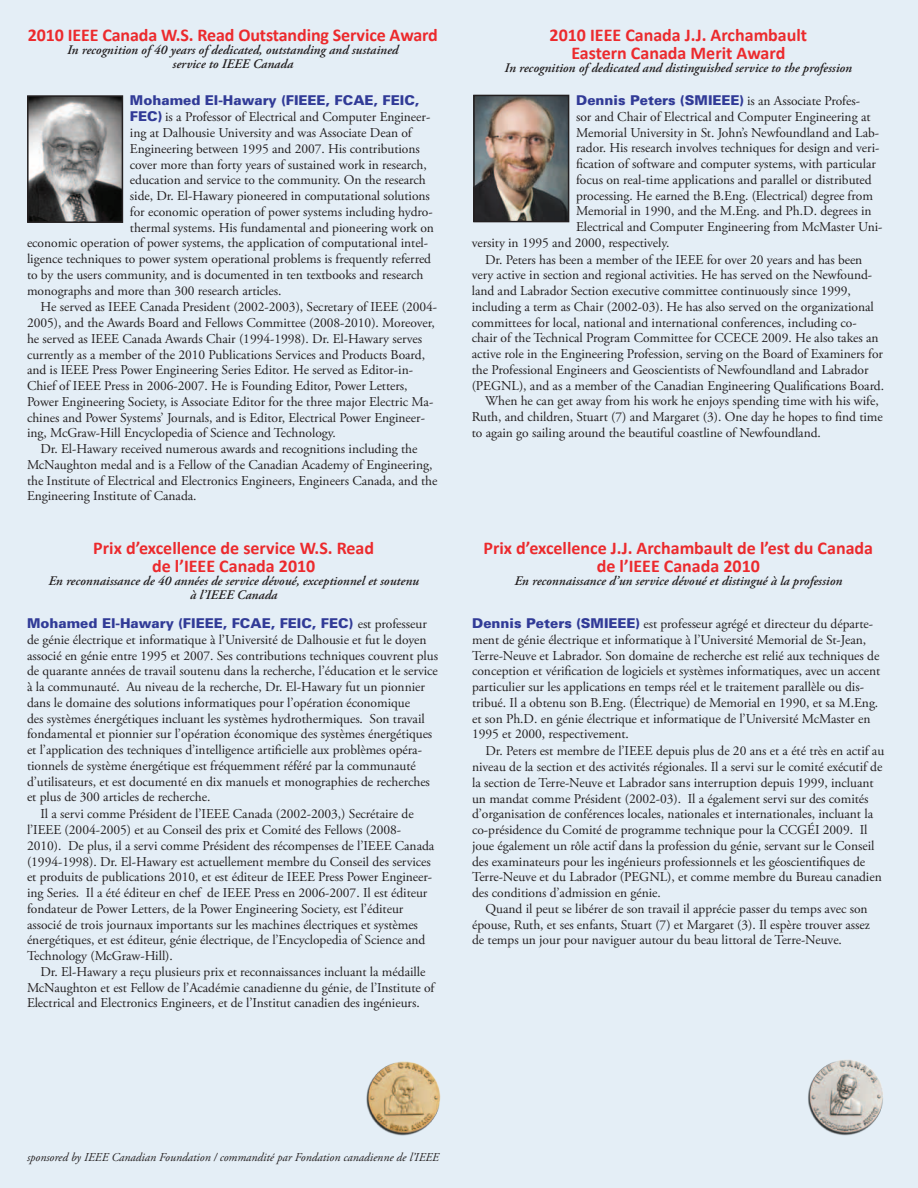
<style>
.page{position:relative;width:918px;height:1188px;background:#e4eef6}
.page>*{position:absolute;margin:0;border:0;box-sizing:border-box;transform-origin:0 0}
.Headers_a_la_pg_3_RE{font:700 18px/18px "Calibri";color:#ec2a2d;text-align:center}
.Body_Copy_for_info_a{font:13.5px/15.8px "Adobe Garamond Pro";letter-spacing:-.005em;color:#231f20}
.Body_Copy-recipients{font:13.5px/15.8px "Adobe Garamond Pro";letter-spacing:-.005em;color:#231f20}
.Body_Copy-recipients-2{font:900 13.5px "Univers";color:#313b97}
.Header_Text_for_Meda{font:italic 600 13.2px/13.5px "Adobe Garamond Pro";color:#231f20;text-align:center}
.Body_text_bold__ital{font:italic 12px "Adobe Garamond Pro";color:#231f20}
.s1{font-family:"Univers";font-weight:900;color:#313b97}
.s2{font-family:"Adobe Garamond Pro";font-weight:400;color:#231f20}
</style>
<div class="page">
<img style="left:30px;top:98px;width:90px;height:122px">
<div style="left:27px;top:95px;width:96px;height:128px;border:2px solid #231f20"></div>
<img style="left:366px;top:1061px;width:75px;height:75px">
<img style="left:476px;top:98px;width:90px;height:121px">
<div style="left:473px;top:95px;width:96px;height:127px;border:2px solid #231f20"></div>
<img style="left:808px;top:1060px;width:75px;height:76px">
<p class="Headers_a_la_pg_3_RE" style="left:28px;top:25px;width:412px">2010 IEEE Canada W.S. Read Outstanding Service Award</p>
<p class="Header_Text_for_Meda" style="left:67px;top:44px;width:333px">In recognition of 40 years of dedicated, outstanding and sustained service to IEEE Canada</p>
<p class="Body_Copy-recipients-2" style="left:130px;top:92px;width:291px">Mohamed El-Hawary (FIEEE, FCAE, FEIC,</p>
<p class="Body_Copy-recipients" style="left:130px;top:110px;width:302px"><span class="s1">FEC)</span> is a Professor of Electrical and Computer Engineer-</p>
<p class="Body_Copy-recipients" style="left:130px;top:125px;width:283px">ing at Dalhousie University and was Associate Dean of</p>
<p class="Body_Copy-recipients" style="left:130px;top:141px;width:291px">Engineering between 1995 and 2007. His contributions</p>
<p class="Body_Copy-recipients" style="left:130px;top:157px;width:298px">cover more than forty years of sustained work in research,</p>
<p class="Body_Copy-recipients" style="left:130px;top:173px;width:297px">education and service to the community. On the research</p>
<p class="Body_Copy-recipients" style="left:130px;top:188px;width:302px">side, Dr. El-Hawary pioneered in computational solutions</p>
<p class="Body_Copy-recipients" style="left:130px;top:204px;width:304px">for economic operation of power systems including hydro-</p>
<p class="Body_Copy-recipients" style="left:130px;top:220px;width:306px">thermal systems. His fundamental and pioneering work on</p>
<p class="Body_Copy-recipients" style="left:27px;top:236px;width:403px">economic operation of power systems, the application of computational intel-</p>
<p class="Body_Copy-recipients" style="left:27px;top:251px;width:406px">ligence techniques to power system operational problems is frequently referred</p>
<p class="Body_Copy-recipients" style="left:27px;top:267px;width:398px">to by the users community, and is documented in ten textbooks and research</p>
<p class="Body_Copy-recipients" style="left:27px;top:283px;width:256px">monographs and more than 300 research articles.</p>
<p class="Body_Copy_for_info_a" style="left:27px;top:300px;width:412px;text-indent:14px">He served as IEEE Canada President (2002-2003), Secretary of IEEE (2004- 2005), and the Awards Board and Fellows Committee (2008-2010). Moreover, he served as IEEE Canada Awards Chair (1994-1998). Dr. El-Hawary serves currently as a member of the 2010 Publications Services and Products Board, and is IEEE Press Power Engineering Series Editor. He served as Editor-in-Chief of IEEE Press in 2006-2007. He is Founding Editor, Power Letters, Power Engineering Society, is Associate Editor for the three major Electric Ma&shy;chines and Power Systems’ Journals, and is Editor, Electrical Power Engineer&shy;ing, McGraw-Hill Encyclopedia of Science and Technology.</p>
<p class="Body_Copy_for_info_a" style="left:27px;top:441px;width:412px;text-indent:14px">Dr. El-Hawary received numerous awards and recognitions including the McNaughton medal and is a Fellow of the Canadian Academy of Engineering, the Institute of Electrical and Electronics Engineers, Engineers Canada, and the Engineering Institute of Canada.</p>
<p class="Headers_a_la_pg_3_RE" style="left:93px;top:538px;width:282px">Prix d’excellence de service W.S. Read</p>
<p class="Headers_a_la_pg_3_RE" style="left:152px;top:556px;width:165px">de l’IEEE Canada 2010</p>
<p class="Header_Text_for_Meda" style="left:48px;top:575px;width:372px">En reconnaissance de 40 années de service dévoué, exceptionnel et soutenu à l’IEEE Canada</p>
<p class="Body_Copy-recipients" style="left:27px;top:617px;width:413px"><span class="s1">Mohamed El-Hawary (FIEEE, FCAE, FEIC, FEC)</span> est professeur de génie électrique et informatique à l’Université de Dalhousie et fut le doyen associé en génie entre 1995 et 2007. Ses contributions techniques couvrent plus de quarante années de travail soutenu dans la recherche, l’éducation et le service à la communauté. Au niveau de la recherche, Dr. El-Hawary fut un pionnier dans le domaine des solutions informatiques pour l’opération économique<br>des systèmes énergétiques incluant les systèmes hydrothermiques. Son travail fondamental et pionnier sur l’opération économique des systèmes énergétiques et l’application des techniques d’intelligence artificielle aux problèmes opéra&shy;tionnels de système énergétique est fréquemment référé par la communauté d’utilisateurs, et est documenté en dix manuels et monographies de recherches et plus de 300 articles de recherche.</p>
<p class="Body_Copy_for_info_a" style="left:27px;top:807px;width:409px;text-indent:14px">Il a servi comme Président de l’IEEE Canada (2002-2003,) Secrétaire de l’IEEE (2004-2005) et au Conseil des prix et Comité des Fellows (2008- 2010). De plus, il a servi comme Président des récompenses de l’IEEE Canada (1994-1998). Dr. El-Hawary est actuellement membre du Conseil des services et produits de publications 2010, et est éditeur de IEEE Press Power Engineer&shy;ing Series. Il a été éditeur en chef de IEEE Press en 2006-2007. Il est éditeur fondateur de Power Letters, de la Power Engineering Society, est l’éditeur associé de trois journaux importants sur les machines électriques et systèmes énergétiques, et est éditeur, génie électrique, de l’Encyclopedia of Science and Technology (McGraw-Hill).</p>
<p class="Body_Copy_for_info_a" style="left:27px;top:964px;width:409px;text-indent:14px">Dr. El-Hawary a reçu plusieurs prix et reconnaissances incluant la médaille<br>McNaughton et est Fellow de l’Académie canadienne du génie, de l’Institute of<br>Electrical and Electronics Engineers, et de l’Institut canadien des ingénieurs.</p>
<p class="Headers_a_la_pg_3_RE" style="left:550px;top:25px;width:259px">2010 IEEE Canada J.J. Archambault<br>Eastern Canada Merit Award</p>
<p class="Header_Text_for_Meda" style="left:505px;top:62px;width:349px">In recognition of dedicated and distinguished service to the profession</p>
<p class="Body_Copy-recipients-2" style="left:576px;top:92px;width:286px">Dennis Peters (SMIEEE) <span class="s2">is an Associate Profes-</span></p>
<p class="Body_Copy-recipients" style="left:576px;top:109px;width:296px">sor and Chair of Electrical and Computer Engineering at</p>
<p class="Body_Copy-recipients" style="left:576px;top:125px;width:305px">Memorial University in St. John’s Newfoundland and Lab-</p>
<p class="Body_Copy-recipients" style="left:576px;top:141px;width:305px">rador. His research involves techniques for design and veri-</p>
<p class="Body_Copy-recipients" style="left:576px;top:156px;width:301px">fication of software and computer systems, with particular</p>
<p class="Body_Copy-recipients" style="left:576px;top:172px;width:297px">focus on real-time applications and parallel or distributed</p>
<p class="Body_Copy-recipients" style="left:576px;top:188px;width:298px">processing. He earned the B.Eng. (Electrical) degree from</p>
<p class="Body_Copy-recipients" style="left:576px;top:204px;width:297px">Memorial in 1990, and the M.Eng. and Ph.D. degrees in</p>
<p class="Body_Copy-recipients" style="left:576px;top:219px;width:308px">Electrical and Computer Engineering from McMaster Uni-</p>
<p class="Body_Copy-recipients" style="left:472px;top:235px;width:199px">versity in 1995 and 2000, respectively.</p>
<p class="Body_Copy_for_info_a" style="left:472px;top:252px;width:414px;text-indent:14px">Dr. Peters has been a member of the IEEE for over 20 years and has been very active in section and regional activities. He has served on the Newfound&shy;land and Labrador Section executive committee continuously since 1999, including a term as Chair (2002-03). He has also served on the organizational committees for local, national and international conferences, including co&shy;chair of the Technical Program Committee for CCECE 2009. He also takes an active role in the Engineering Profession, serving on the Board of Examiners for the Professional Engineers and Geoscientists of Newfoundland and Labrador (PEGNL), and as a member of the Canadian Engineering Qualifications Board.</p>
<p class="Body_Copy_for_info_a" style="left:472px;top:394px;width:413px;text-indent:14px">When he can get away from his work he enjoys spending time with his wife,<br>Ruth, and children, Stuart (7) and Margaret (3). One day he hopes to find time to again go sailing around the beautiful coastline of Newfoundland.</p>
<p class="Headers_a_la_pg_3_RE" style="left:484px;top:538px;width:391px">Prix d’excellence J.J. Archambault de l’est du Canada de l’IEEE Canada 2010</p>
<p class="Header_Text_for_Meda" style="left:514px;top:575px;width:329px">En reconnaissance d’un service dévoué et distingué à la profession</p>
<p class="Body_Copy-recipients" style="left:472px;top:617px;width:410px"><span class="s1">Dennis Peters (SMIEEE)</span> est professeur agrégé et directeur du départe&shy;ment de génie électrique et informatique à l’Université Memorial de St-Jean, Terre-Neuve et Labrador. Son domaine de recherche est relié aux techniques de conception et vérification de logiciels et systèmes informatiques, avec un accent particulier sur les applications en temps réel et le traitement parallèle ou dis&shy;tribué. Il a obtenu son B.Eng. (Électrique) de Memorial en 1990, et sa M.Eng. et son Ph.D. en génie électrique et informatique de l’Université McMaster en 1995 et 2000, respectivement.</p>
<p class="Body_Copy_for_info_a" style="left:472px;top:744px;width:414px;text-indent:14px">Dr. Peters est membre de l’IEEE depuis plus de 20 ans et a été très en actif au niveau de la section et des activités régionales. Il a servi sur le comité exécutif de la section de Terre-Neuve et Labrador sans interruption depuis 1999, incluant un mandat comme Président (2002-03). Il a également servi sur des comités d’organisation de conférences locales, nationales et internationales, incluant la co-présidence du Comité de programme technique pour la CCGÉI 2009. Il joue également un rôle actif dans la profession du génie, servant sur le Conseil des examinateurs pour les ingénieurs professionnels et les géoscientifiques de Terre-Neuve et du Labrador (PEGNL), et comme membre du Bureau canadien des conditions d’admission en génie.</p>
<p class="Body_Copy_for_info_a" style="left:472px;top:901px;width:399px;text-indent:14px">Quand il peut se libérer de son travail il apprécie passer du temps avec son épouse, Ruth, et ses enfants, Stuart (7) et Margaret (3). Il espère trouver assez de temps un jour pour naviguer autour du beau littoral de Terre-Neuve.</p>
<p class="Body_text_bold__ital" style="left:27px;top:1150px;width:414px">sponsored by IEEE Canadian Foundation / commandité par Fondation canadienne de l’IEEE</p>
</div>
